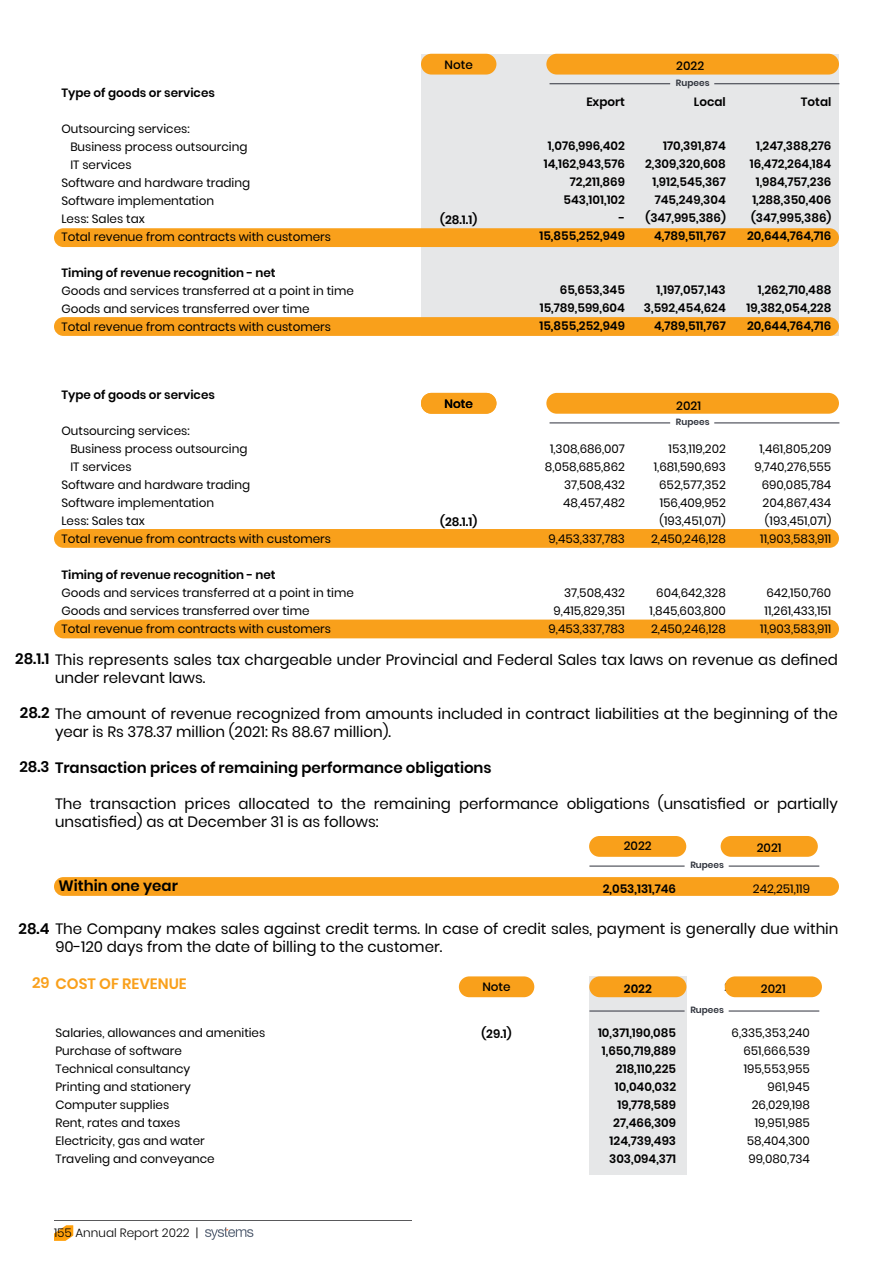
<style>
.page{position:relative;width:893px;height:1263px;background:#fff}
.page>*{position:absolute;margin:0;border:0;box-sizing:border-box;transform-origin:0 0}
.t1{font:15px/18px "Poppins";color:#000}
.t2{font:600 15px "Poppins";color:#000}
.t3{font:600 15px "Poppins";color:#f9a01b}
.t4{font:12px/18px "Poppins";color:#000;text-align:right}
.t5{font:600 12px/18px "Poppins";color:#000;text-align:right}
.t6{font:500 12px "Poppins";color:#000}
.t7{font:300 12px "Poppins";color:#000}
.t8{font:600 9px "Poppins";color:#2f333c}
.s1{font-weight:600}
</style>
<div class="page">
<div style="left:421px;top:54px;width:418px;height:282px;background:#e6e7e8"></div>
<div style="left:589px;top:976px;width:97px;height:198px;background:#e6e7e8"></div>
<div style="left:54px;top:877px;width:785px;height:19px;background:#f9a01b;border-radius:9px"></div>
<div style="left:421px;top:54px;width:75px;height:21px;background:#f9a01b;border-radius:10px"></div>
<div style="left:421px;top:393px;width:75px;height:21px;background:#f9a01b;border-radius:10px"></div>
<div style="left:54px;top:228px;width:785px;height:19px;background:#f9a01b;border-radius:9px"></div>
<div style="left:54px;top:529px;width:785px;height:19px;background:#f9a01b;border-radius:9px"></div>
<div style="left:54px;top:620px;width:785px;height:18px;background:#f9a01b;border-radius:9px"></div>
<div style="left:54px;top:317px;width:785px;height:19px;background:#f9a01b;border-radius:9px"></div>
<div style="left:546px;top:54px;width:293px;height:21px;background:#f9a01b;border-radius:10px"></div>
<div style="left:546px;top:393px;width:293px;height:21px;background:#f9a01b;border-radius:10px"></div>
<hr style="left:54px;top:1220px;width:357px;height:1px;background:#59595b">
<svg style="left:54px;top:1225px;width:19px;height:16px"></svg>
<svg style="left:205px;top:1227px;width:48px;height:13px"></svg>
<div style="left:721px;top:836px;width:97px;height:21px;background:#f9a01b;border-radius:10px"></div>
<div style="left:589px;top:836px;width:97px;height:21px;background:#f9a01b;border-radius:10px"></div>
<div style="left:459px;top:976px;width:75px;height:21px;background:#f9a01b;border-radius:10px"></div>
<div style="left:725px;top:976px;width:97px;height:21px;background:#f9a01b;border-radius:10px"></div>
<div style="left:589px;top:976px;width:97px;height:21px;background:#f9a01b;border-radius:10px"></div>
<hr style="left:549px;top:83px;width:121px;height:1px;background:#2f313c">
<hr style="left:714px;top:83px;width:125px;height:1px;background:#2f313c">
<hr style="left:549px;top:422px;width:121px;height:1px;background:#2f313c">
<hr style="left:714px;top:422px;width:125px;height:1px;background:#2f313c">
<hr style="left:589px;top:866px;width:96px;height:1px;background:#2f313c">
<hr style="left:729px;top:866px;width:90px;height:1px;background:#2f313c">
<hr style="left:589px;top:1011px;width:96px;height:1px;background:#2f313c">
<hr style="left:729px;top:1011px;width:90px;height:1px;background:#2f313c">
<p class="t5" style="left:61px;top:83px;width:155px">Type of goods or services</p>
<p class="t4" style="left:61px;top:119px;width:130px">Outsourcing services:</p>
<p class="t4" style="left:70px;top:137px;width:179px">Business process outsourcing</p>
<p class="t4" style="left:70px;top:155px;width:63px">IT services</p>
<p class="t4" style="left:61px;top:173px;width:190px">Software and hardware trading</p>
<p class="t4" style="left:61px;top:191px;width:154px">Software implementation</p>
<p class="t4" style="left:61px;top:209px;width:85px">Less: Sales tax</p>
<p class="t4" style="left:61px;top:227px;width:271px">Total revenue from contracts with customers</p>
<p class="t5" style="left:61px;top:263px;width:216px">Timing of revenue recognition - net</p>
<p class="t4" style="left:61px;top:281px;width:294px;text-align:left">Goods and services transferred at a point in time<br>Goods and services transferred over time<br>Total revenue from contracts with customers</p>
<p class="t5" style="left:61px;top:386px;width:155px">Type of goods or services</p>
<p class="t4" style="left:61px;top:422px;width:130px">Outsourcing services:</p>
<p class="t4" style="left:70px;top:440px;width:179px">Business process outsourcing</p>
<p class="t4" style="left:70px;top:458px;width:63px">IT services</p>
<p class="t4" style="left:61px;top:476px;width:190px">Software and hardware trading</p>
<p class="t4" style="left:61px;top:494px;width:154px">Software implementation</p>
<p class="t4" style="left:61px;top:512px;width:85px">Less: Sales tax</p>
<p class="t4" style="left:61px;top:530px;width:271px">Total revenue from contracts with customers</p>
<p class="t5" style="left:61px;top:566px;width:216px">Timing of revenue recognition - net</p>
<p class="t4" style="left:61px;top:584px;width:294px;text-align:left">Goods and services transferred at a point in time<br>Goods and services transferred over time<br>Total revenue from contracts with customers</p>
<p class="t6" style="left:445px;top:57px;width:30px">Note</p>
<p class="t5" style="left:440px;top:211px;width:39px">(28.1.1)</p>
<p class="t6" style="left:445px;top:397px;width:30px">Note</p>
<p class="t5" style="left:440px;top:513px;width:39px">(28.1.1)</p>
<p class="t6" style="left:676px;top:59px;width:29px">2022</p>
<p class="t8" style="left:676px;top:77px;width:35px">Rupees</p>
<p class="t5" style="left:586px;top:92px;width:40px">Export</p>
<p class="t5" style="left:694px;top:92px;width:33px">Local</p>
<p class="t5" style="left:801px;top:92px;width:32px">Total</p>
<p class="t5" style="left:539px;top:137px;width:87px">1,076,996,402<br>14,162,943,576<br>72,211,869<br>543,101,102<br>-<br>15,855,252,949</p>
<p class="t5" style="left:539px;top:281px;width:87px;text-align:justify;text-indent:20px">65,653,345<br>15,789,599,604<br>15,855,252,949</p>
<p class="t5" style="left:645px;top:137px;width:82px">170,391,874<br>2,309,320,608<br>1,912,545,367<br>745,249,304 (347,995,386)<br>4,789,511,767</p>
<p class="t5" style="left:644px;top:281px;width:83px">1,197,057,143<br>3,592,454,624<br>4,789,511,767</p>
<p class="t5" style="left:747px;top:137px;width:86px">1,247,388,276<br>16,472,264,184<br>1,984,757,236<br>1,288,350,406 (347,995,386)<br>20,644,764,716</p>
<p class="t5" style="left:747px;top:281px;width:86px;text-align:justify;text-indent:11px">1,262,710,488<br>19,382,054,228<br>20,644,764,716</p>
<p class="t4" style="left:545px;top:440px;width:82px">1,308,686,007<br>8,058,685,862<br>37,508,432<br>48,457,482</p>
<p class="t4" style="left:549px;top:530px;width:78px">9,453,337,783</p>
<p class="t4" style="left:549px;top:584px;width:78px">37,508,432<br>9,415,829,351<br>9,453,337,783</p>
<p class="t6" style="left:676px;top:398px;width:26px">2021</p>
<p class="t8" style="left:676px;top:416px;width:35px">Rupees</p>
<p class="t4" style="left:651px;top:440px;width:76px">153,119,202<br>1,681,590,693<br>652,577,352<br>156,409,952 (193,451,071)<br>2,450,246,128</p>
<p class="t4" style="left:650px;top:584px;width:78px;text-align:center">604,642,328<br>1,845,603,800<br>2,450,246,128</p>
<p class="t4" style="left:754px;top:440px;width:78px">1,461,805,209<br>9,740,276,555<br>690,085,784<br>204,867,434 (193,451,071)<br>11,903,583,911</p>
<p class="t4" style="left:760px;top:584px;width:73px;text-align:center">642,150,760<br>11,261,433,151<br>11,903,583,911</p>
<p class="t2" style="left:15px;top:650px;width:36px">28.1.1</p>
<p class="t1" style="left:55px;top:651px;width:784px">This represents sales tax chargeable under Provincial and Federal Sales tax laws on revenue as defined under relevant laws.</p>
<p class="t1" style="left:55px;top:705px;width:784px">The amount of revenue recognized from amounts included in contract liabilities at the beginning of the year is Rs 378.37 million (2021: Rs 88.67 million).</p>
<p class="t2" style="left:55px;top:759px;width:438px">Transaction prices of remaining performance obligations</p>
<p class="t1" style="left:55px;top:795px;width:784px">The transaction prices allocated to the remaining performance obligations (unsatisfied or partially unsatisfied) as at December 31 is as follows:</p>
<p class="t2" style="left:20px;top:704px;width:31px">28.2</p>
<p class="t2" style="left:19px;top:758px;width:32px">28.3</p>
<p class="t6" style="left:624px;top:839px;width:29px">2022</p>
<p class="t6" style="left:757px;top:840px;width:26px">2021</p>
<p class="t8" style="left:690px;top:860px;width:35px">Rupees</p>
<p class="t2" style="left:58px;top:877px;width:121px">Within one year</p>
<p class="t5" style="left:603px;top:879px;width:75px">2,053,131,746</p>
<p class="t4" style="left:753px;top:879px;width:59px">242,251,119</p>
<p class="t1" style="left:55px;top:920px;width:784px;text-indent:-37px"><span class="s1">28.4</span> The Company makes sales against credit terms. In case of credit sales, payment is generally due within<br>90-120 days from the date of billing to the customer.</p>
<p class="t3" style="left:32px;top:975px;width:156px">29 COST OF REVENUE</p>
<p class="t4" style="left:55px;top:1024px;width:211px;text-align:left">Salaries, allowances and amenities<br>Purchase of software<br>Technical consultancy<br>Printing and stationery<br>Computer supplies<br>Rent, rates and taxes<br>Electricity, gas and water<br>Traveling and conveyance</p>
<p class="t4" style="left:731px;top:1024px;width:80px">6,335,353,240<br>651,666,539<br>195,553,955<br>961,945<br>26,029,198<br>19,951,985<br>58,404,300<br>99,080,734</p>
<p class="t6" style="left:482px;top:980px;width:30px">Note</p>
<p class="t5" style="left:624px;top:980px;width:29px">2022</p>
<p class="t6" style="left:724px;top:979px;width:73px">2021 Rupees</p>
<p class="t6" style="left:761px;top:982px;width:26px">2021</p>
<p class="t8" style="left:690px;top:1004px;width:35px">Rupees</p>
<p class="t5" style="left:481px;top:1025px;width:32px">(29.1)</p>
<p class="t5" style="left:598px;top:1024px;width:80px">10,371,190,085<br>1,650,719,889<br>218,110,225<br>10,040,032<br>19,778,589<br>27,466,309<br>124,739,493<br>303,094,371</p>
<p class="t7" style="left:54px;top:1225px;width:146px">155 Annual Report 2022 |</p>
</div>
